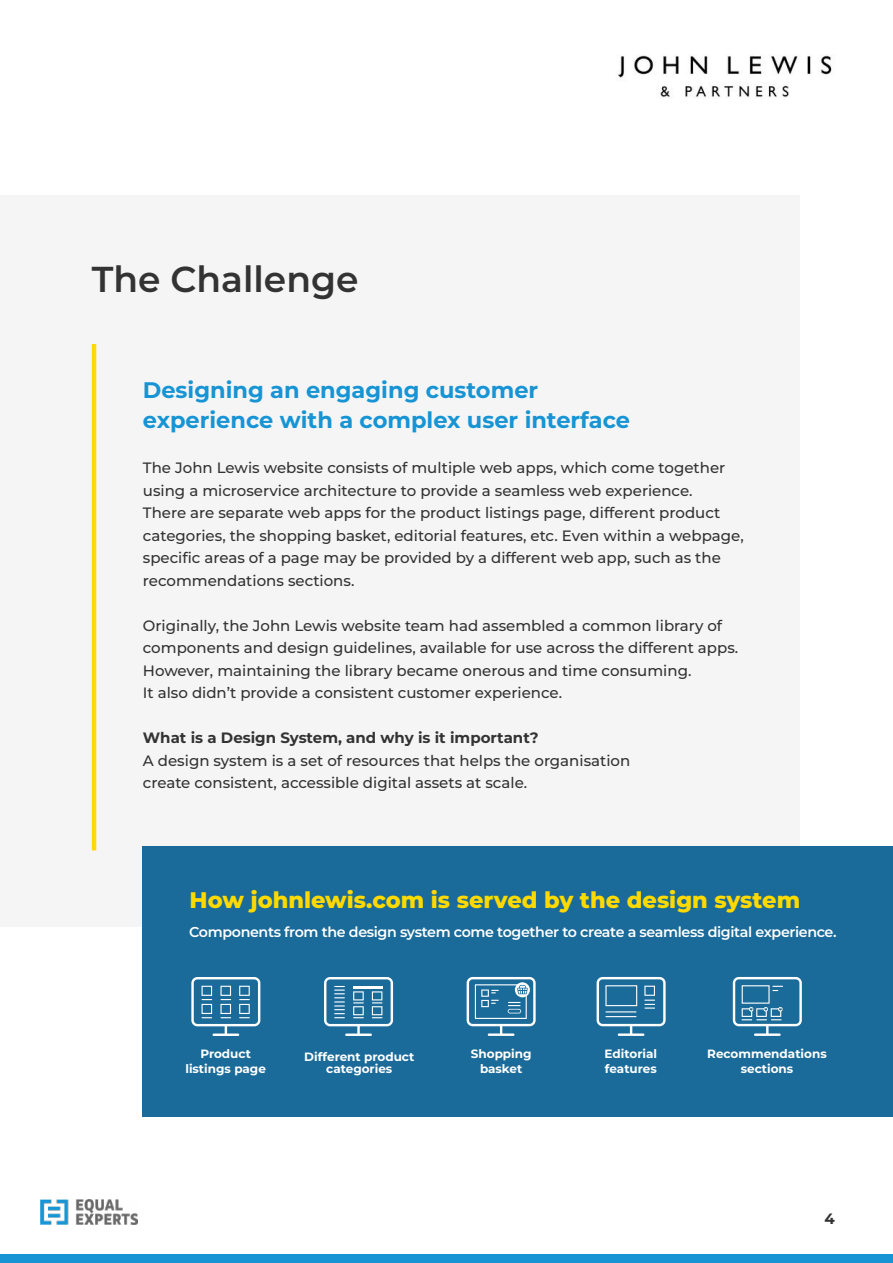
<style>
.page{position:relative;width:893px;height:1263px;background:#fff}
.page>*{position:absolute;margin:0;border:0;box-sizing:border-box;transform-origin:0 0}
.t1{font:600 36px "Montserrat";color:#333}
.t2{font:700 22.5px/30px "Montserrat";color:#1794d4}
.t3{font:800 22.5px "Montserrat";color:#ffd900}
.t4{font:500 15px/22.5px "Montserrat";color:#333}
.t5{font:700 15px "Montserrat";color:#333}
.t6{font:600 14.25px "Montserrat";letter-spacing:-.025em;color:#fff}
.t7{font:700 12px/15px "Montserrat";color:#fff;text-align:center}
</style>
<div class="page">
<div style="left:0;top:196px;width:799px;height:731px;background:#f5f5f5"></div>
<hr style="left:92px;top:344px;width:4px;height:506px;background:#ffd900">
<div style="left:0;top:1254px;width:893px;height:9px;background:#1794d4"></div>
<div style="left:143px;top:846px;width:750px;height:270px;background:#1a6b99"></div>
<svg style="left:191px;top:977px;width:69px;height:59px"></svg>
<svg style="left:467px;top:977px;width:69px;height:59px"></svg>
<svg style="left:733px;top:977px;width:69px;height:59px"></svg>
<svg style="left:597px;top:977px;width:69px;height:59px"></svg>
<hr style="left:605px;top:1011px;width:31px;height:1px;background:#fff">
<hr style="left:605px;top:1016px;width:31px;height:1px;background:#fff">
<svg style="left:324px;top:977px;width:69px;height:59px"></svg>
<img style="left:618px;top:54px;width:214px;height:44px">
<img style="left:40px;top:1199px;width:97px;height:26px">
<h1 class="t1" style="left:92px;top:264px;width:268px">The Challenge</h1>
<h2 class="t2" style="left:143px;top:376px;width:489px">Designing an engaging customer experience with a complex user interface</h2>
<p class="t4" style="left:143px;top:457px;width:602px">The John Lewis website consists of multiple web apps, which come together using a microservice architecture to provide a seamless web experience.<br>There are separate web apps for the product listings page, different product categories, the shopping basket, editorial features, etc. Even within a webpage, specific areas of a page may be provided by a different web app, such as the recommendations sections.</p>
<p class="t4" style="left:143px;top:615px;width:597px">Originally, the John Lewis website team had assembled a common library of components and design guidelines, available for use across the different apps.<br>However, maintaining the library became onerous and time consuming.<br>It also didn’t provide a consistent customer experience.</p>
<p class="t5" style="left:143px;top:731px;width:397px">What is a Design System, and why is it important?</p>
<p class="t4" style="left:143px;top:750px;width:489px">A design system is a set of resources that helps the organisation create consistent, accessible digital assets at scale.</p>
<h2 class="t3" style="left:190px;top:890px;width:612px">How johnlewis.com is served by the design system</h2>
<p class="t6" style="left:189px;top:925px;width:649px">Components from the design system come together to create a seamless digital experience.</p>
<p class="t7" style="left:185px;top:1047px;width:82px">Product listings page</p>
<p class="t7" style="left:471px;top:1047px;width:62px">Shopping basket</p>
<p class="t7" style="left:304px;top:1051px;width:112px;line-height:12px">Different product categories</p>
<p class="t7" style="left:605px;top:1047px;width:54px;text-align:left">Editorial features</p>
<p class="t7" style="left:707px;top:1047px;width:121px">Recommendations sections</p>
<p class="t5" style="left:824px;top:1213px;width:12px">4</p>
</div>
